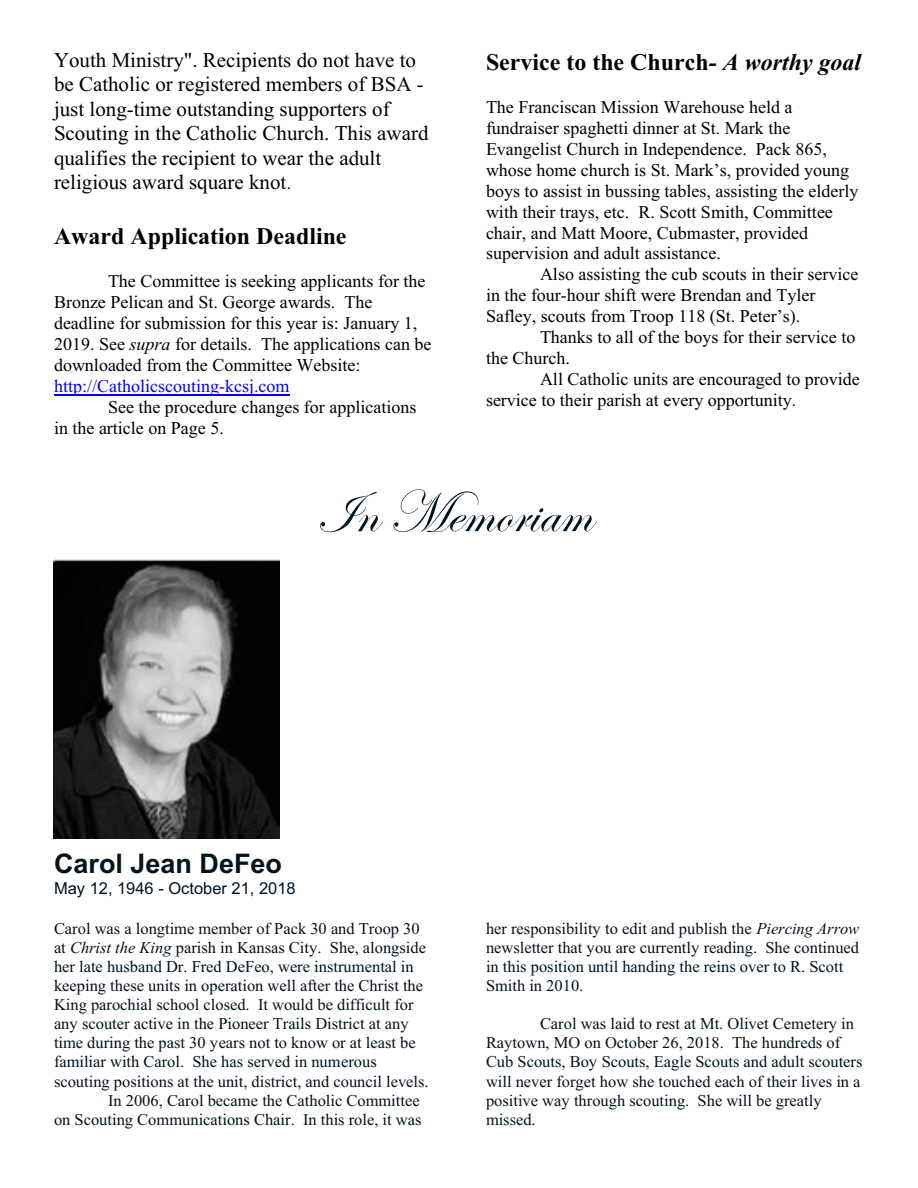
<style>
.page{position:relative;width:918px;height:1188px;background:#fff}
.page>*{position:absolute;margin:0;border:0;box-sizing:border-box;transform-origin:0 0}
.t1{font:60px "Edwardian Script ITC";color:#00141f}
.t2{font:700 27px "Arial";color:#00141f}
.t3{font:700 24px "Times New Roman";color:#000}
.t4{font:21px/24.5px "Times New Roman";color:#000}
.t5{font:18px/21px "Times New Roman";color:#000}
.t6{font:18px "Times New Roman";color:#00f}
.t7{font:16.5px/19px "Times New Roman";color:#00141f}
.t8{font:16.5px "Arial";color:#00141f}
.s1{font-size:18px}
.s2{font-style:italic}
</style>
<div class="page">
<hr style="left:54px;top:395px;width:236px;height:1px;background:#00f">
<img style="left:54px;top:559px;width:226px;height:280px">
<p class="t4" style="left:54px;top:50px;width:376px">Youth Ministry". Recipients do not have to be Catholic or registered members of BSA - just long-time outstanding supporters of Scouting in the Catholic Church. This award qualifies the recipient to wear the adult religious award square knot<span class="s1">.</span></p>
<h3 class="t3" style="left:54px;top:228px;width:294px">Award Application Deadline</h3>
<p class="t5" style="left:54px;top:272px;width:379px;text-indent:54px">The Committee is seeking applicants for the Bronze Pelican and St. George awards. The deadline for submission for this year is: January 1, 2019. See <span class="s2">supra</span> for details. The applications can be downloaded from the Committee Website:</p>
<p class="t6" style="left:54px;top:379px;width:237px">http://Catholicscouting-kcsj.com</p>
<p class="t5" style="left:54px;top:398px;width:364px;text-indent:54px">See the procedure changes for applications in the article on Page 5.</p>
<h3 class="t3" style="left:486px;top:53px;width:377px">Service to the Church<span class="s2">- A worthy goal</span></h3>
<p class="t5" style="left:486px;top:98px;width:374px">The Franciscan Mission Warehouse held a fundraiser spaghetti dinner at St. Mark the Evangelist Church in Independence. Pack 865, whose home church is St. Mark’s, provided young boys to assist in bussing tables, assisting the elderly with their trays, etc. R. Scott Smith, Committee chair, and Matt Moore, Cubmaster, provided supervision and adult assistance.</p>
<p class="t5" style="left:486px;top:266px;width:374px;text-indent:54px">Also assisting the cub scouts in their service in the four-hour shift were Brendan and Tyler<br>Safley, scouts from Troop 118 (St. Peter’s).</p>
<p class="t5" style="left:486px;top:329px;width:371px;text-indent:54px">Thanks to all of the boys for their service to the Church.</p>
<p class="t5" style="left:486px;top:370px;width:375px;text-indent:54px">All Catholic units are encouraged to provide service to their parish at every opportunity.</p>
<h1 class="t1" style="left:316px;top:480px;width:277px">In Memoriam</h1>
<h2 class="t2" style="left:54px;top:853px;width:230px">Carol Jean DeFeo</h2>
<p class="t8" style="left:54px;top:882px;width:243px">May 12, 1946 - October 21, 2018</p>
<p class="t7" style="left:54px;top:920px;width:367px">Carol was a longtime member of Pack 30 and Troop 30</p>
<p class="t7" style="left:54px;top:940px;width:374px">at <span class="s2">Christ the King</span> parish in Kansas City. She, alongside</p>
<p class="t7" style="left:54px;top:959px;width:361px">her late husband Dr. Fred DeFeo, were instrumental in</p>
<p class="t7" style="left:54px;top:978px;width:371px">keeping these units in operation well after the Christ the</p>
<p class="t7" style="left:54px;top:997px;width:361px">King parochial school closed. It would be difficult for</p>
<p class="t7" style="left:54px;top:1016px;width:356px">any scouter active in the Pioneer Trails District at any</p>
<p class="t7" style="left:54px;top:1035px;width:363px">time during the past 30 years not to know or at least be</p>
<p class="t7" style="left:54px;top:1054px;width:324px">familiar with Carol. She has served in numerous</p>
<p class="t7" style="left:54px;top:1073px;width:376px">scouting positions at the unit, district, and council levels.</p>
<p class="t7" style="left:108px;top:1092px;width:313px">In 2006, Carol became the Catholic Committee</p>
<p class="t7" style="left:54px;top:1111px;width:369px">on Scouting Communications Chair. In this role, it was</p>
<p class="t7" style="left:486px;top:920px;width:375px">her responsibility to edit and publish the <span class="s2">Piercing Arrow </span>newsletter that you are currently reading. She continued in this position until handing the reins over to R. Scott Smith in 2010.</p>
<p class="t7" style="left:486px;top:1016px;width:378px;text-indent:54px">Carol was laid to rest at Mt. Olivet Cemetery in Raytown, MO on October 26, 2018. The hundreds of Cub Scouts, Boy Scouts, Eagle Scouts and adult scouters will never forget how she touched each of their lives in a positive way through scouting. She will be greatly missed.</p>
</div>
